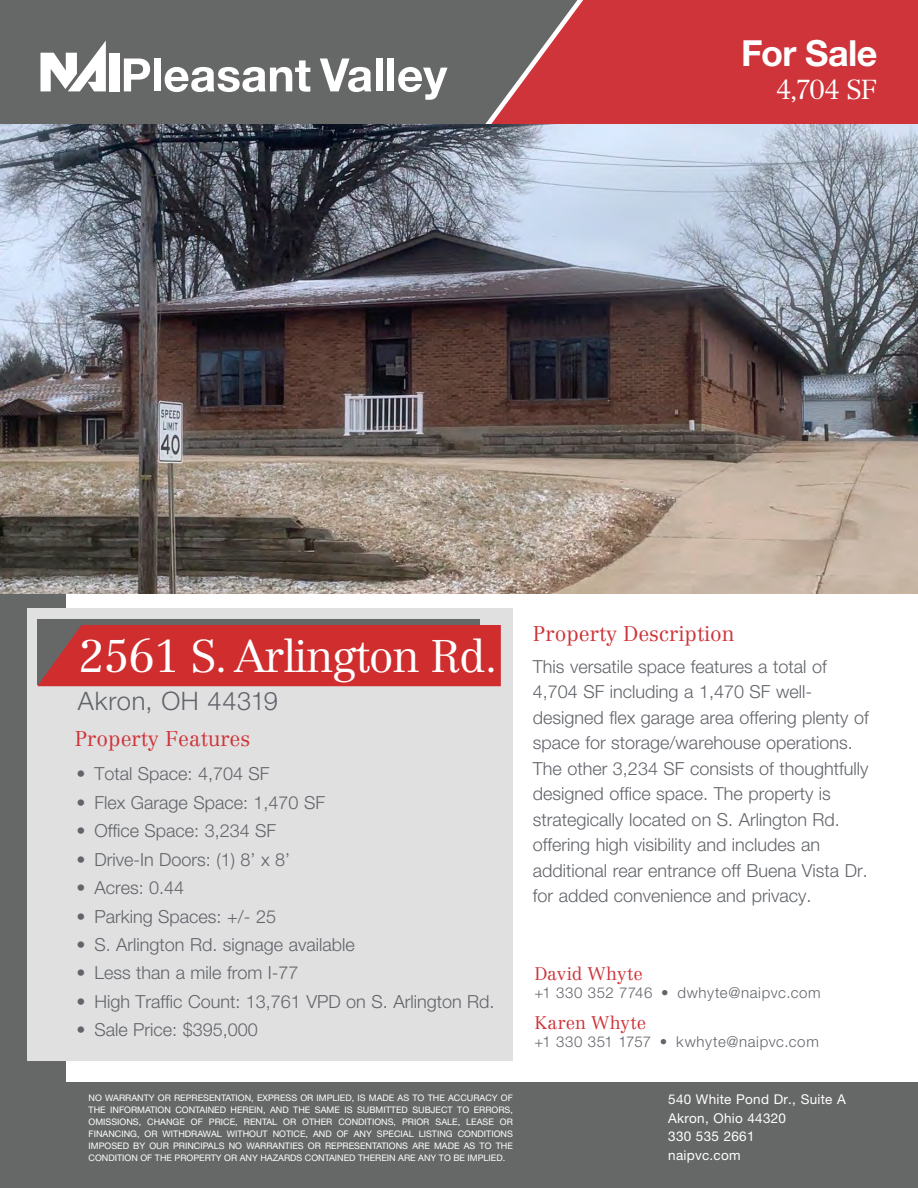
<style>
.page{position:relative;width:918px;height:1188px;background:#fff}
.page>*{position:absolute;margin:0;border:0;box-sizing:border-box;transform-origin:0 0}
.t1{font:300 45px "Centennial LT Std";letter-spacing:-.03em;color:#fff}
.t2{font:700 36px "Helvetica Neue LT Std";letter-spacing:-.015em;color:#fff}
.t3{font:300 27px "Centennial LT Std";color:#fff}
.t4{font:300 25.5px "Helvetica Neue LT Std";letter-spacing:.025em;color:#61646a}
.t5{font:300 21px "Centennial LT Std";color:#ce343a}
.t6{font:300 18px/25.5px "Helvetica Neue LT Std";color:#61646a}
.t7{font:300 18px "Centennial LT Std";letter-spacing:.015em;color:#ce343a}
.t8{font:300 15px "Helvetica Neue LT Std";letter-spacing:.045em;color:#61646a}
.t9{font:13.5px/18.8px "Helvetica Neue LT Std";letter-spacing:.02em;color:#fff}
.t10{font:9px/12.1px "Helvetica Neue LT Std";color:#fff;text-align:justify}
</style>
<div class="page">
<div style="left:0;top:418px;width:66px;height:730px;background:#666767"></div>
<div style="left:0;top:0;width:489px;height:124px;background:#666767"></div>
<div style="left:0;top:1082px;width:918px;height:106px;background:#666767"></div>
<div style="left:27px;top:608px;width:486px;height:453px;background:#e0e0e0"></div>
<svg style="left:489px;top:0;width:429px;height:124px;background:#c23c41"></svg>
<div style="left:109px;top:53px;width:11px;height:38px;background:#fff"></div>
<svg style="left:41px;top:40px;width:65px;height:51px"></svg>
<svg style="left:124px;top:59px;width:26px;height:32px"></svg>
<div style="left:154px;top:59px;width:7px;height:32px;background:#fff"></div>
<svg style="left:165px;top:60px;width:145px;height:32px"></svg>
<svg style="left:320px;top:59px;width:51px;height:33px"></svg>
<div style="left:376px;top:59px;width:6px;height:32px;background:#fff"></div>
<div style="left:388px;top:59px;width:6px;height:32px;background:#fff"></div>
<svg style="left:398px;top:67px;width:50px;height:33px"></svg>
<img style="left:0;top:124px;width:918px;height:470px">
<div style="left:37px;top:619px;width:442px;height:66px;background:#666767"></div>
<div style="left:37px;top:625px;width:464px;height:61px;background:#cf2d2e"></div>
<h2 class="t2" style="left:741px;top:31px;width:138px">For Sale</h2>
<h3 class="t3" style="left:776px;top:73px;width:103px">4,704 SF</h3>
<h1 class="t1" style="left:78px;top:630px;width:422px">2561 S. Arlington Rd.</h1>
<h3 class="t4" style="left:78px;top:685px;width:202px">Akron, OH 44319</h3>
<p class="t5" style="left:75px;top:726px;width:177px">Property Features</p>
<p class="t6" style="left:76px;top:761px;width:195px">• Total Space: 4,704 SF</p>
<p class="t6" style="left:76px;top:789px;width:250px">• Flex Garage Space: 1,470 SF</p>
<p class="t6" style="left:76px;top:817px;width:201px">• Office Space: 3,234 SF</p>
<p class="t6" style="left:76px;top:846px;width:215px">• Drive-In Doors: (1) 8’ x 8’</p>
<p class="t6" style="left:76px;top:874px;width:109px">• Acres: 0.44</p>
<p class="t6" style="left:76px;top:903px;width:201px">• Parking Spaces: +/- 25</p>
<p class="t6" style="left:76px;top:931px;width:280px">• S. Arlington Rd. signage available</p>
<p class="t6" style="left:76px;top:960px;width:224px">• Less than a mile from I-77</p>
<p class="t6" style="left:76px;top:988px;width:420px">• High Traffic Count: 13,761 VPD on S. Arlington Rd.</p>
<p class="t6" style="left:76px;top:1017px;width:183px">• Sale Price: $395,000</p>
<p class="t10" style="left:89px;top:1091px;width:426px">NO WARRANTY OR REPRESENTATION, EXPRESS OR IMPLIED, IS MADE AS TO THE ACCURACY OF THE INFORMATION CONTAINED HEREIN, AND THE SAME IS SUBMITTED SUBJECT TO ERRORS, OMISSIONS, CHANGE OF PRICE, RENTAL OR OTHER CONDITIONS, PRIOR SALE, LEASE OR FINANCING, OR WITHDRAWAL WITHOUT NOTICE, AND OF ANY SPECIAL LISTING CONDITIONS IMPOSED BY OUR PRINCIPALS NO WARRANTIES OR REPRESENTATIONS ARE MADE AS TO THE CONDITION OF THE PROPERTY OR ANY HAZARDS CONTAINED THEREIN ARE ANY TO BE IMPLIED.</p>
<p class="t5" style="left:533px;top:621px;width:203px">Property Description</p>
<p class="t6" style="left:533px;top:653px;width:337px">This versatile space features a total of 4,704 SF including a 1,470 SF well&shy;designed flex garage area offering plenty of space for storage/warehouse operations.<br>The other 3,234 SF consists of thoughtfully designed office space. The property is strategically located on S. Arlington Rd. offering high visibility and includes an additional rear entrance off Buena Vista Dr. for added convenience and privacy.</p>
<p class="t7" style="left:534px;top:963px;width:110px">David Whyte</p>
<p class="t8" style="left:534px;top:984px;width:288px">+1 330 352 7746 • dwhyte@naipvc.com</p>
<p class="t7" style="left:534px;top:1012px;width:113px">Karen Whyte</p>
<p class="t8" style="left:534px;top:1033px;width:286px">+1 330 351 1757 • kwhyte@naipvc.com</p>
<p class="t9" style="left:668px;top:1090px;width:179px">540 White Pond Dr., Suite A<br>Akron, Ohio 44320<br>330 535 2661<br>naipvc.com</p>
</div>
